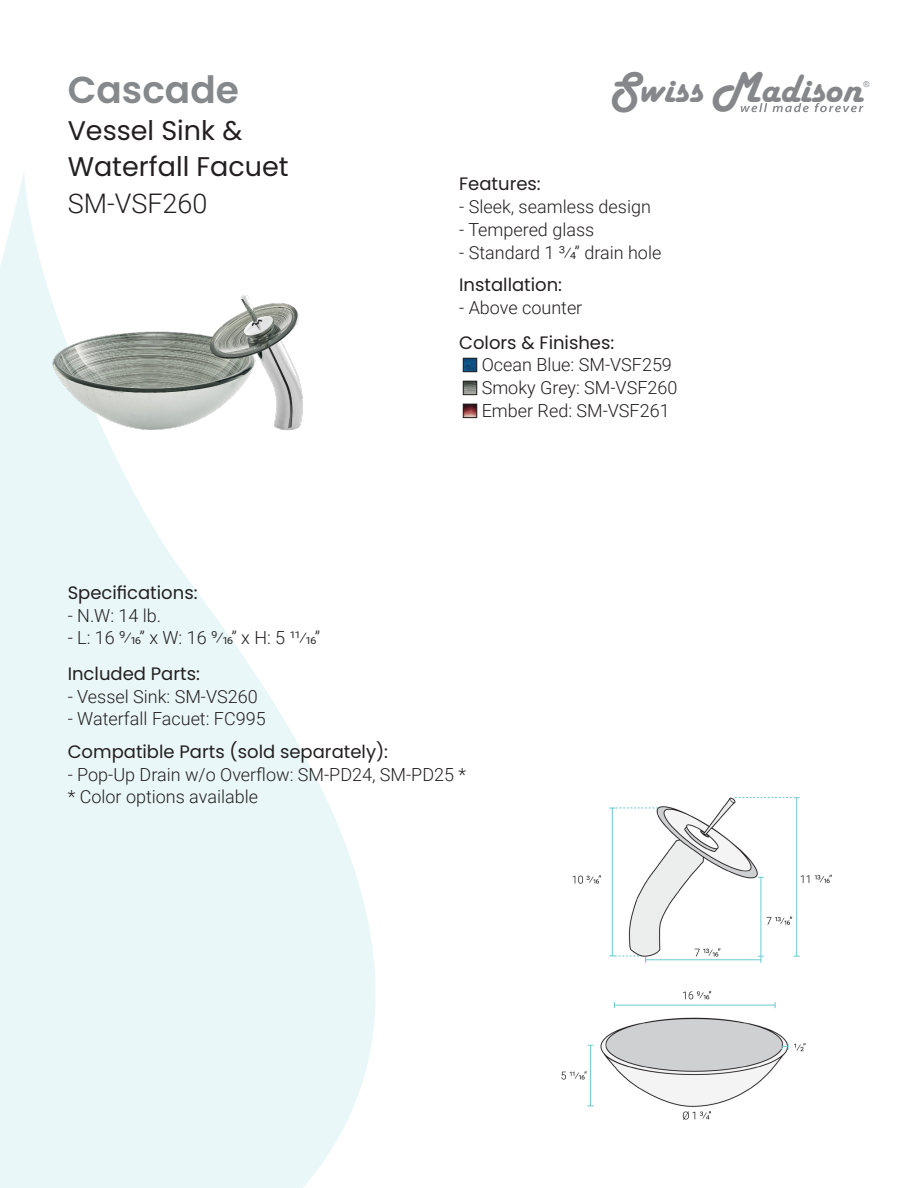
<style>
.page{position:relative;width:918px;height:1188px;background:#fff}
.page>*{position:absolute;margin:0;border:0;box-sizing:border-box;transform-origin:0 0}
.t1{font:41.1px "Harlow Solid";color:#85878a}
.t2{font:600 37.5px "Poppins";color:#85898c}
.t3{font:27px "Poppins";color:#231f20}
.t4{font:300 27px "Roboto";color:#231f20}
.t5{font:300 18px "Roboto";color:#231f20}
.t6{font:18px "Poppins";color:#231f20}
.t7{font:8.1px "Arial";color:#85878a}
.s1{font-size:45px}
</style>
<div class="page">
<svg style="left:0;top:173px;width:376px;height:1015px;fill:#eaf7f8"></svg>
<svg style="left:741px;top:103px;width:122px;height:9px"></svg>
<img style="left:561px;top:797px;width:271px;height:323px">
<img style="left:465px;top:360px;width:10px;height:10px">
<div style="left:463px;top:358px;width:14px;height:14px;border:1px solid #231f20"></div>
<img style="left:47px;top:223px;width:264px;height:298px">
<img style="left:465px;top:383px;width:10px;height:10px">
<div style="left:463px;top:381px;width:14px;height:14px;border:1px solid #231f20"></div>
<img style="left:465px;top:406px;width:10px;height:10px">
<div style="left:463px;top:404px;width:14px;height:14px;border:1px solid #231f20"></div>
<p class="t2" style="left:68px;top:68px;width:173px">Cascade</p>
<p class="t3" style="left:68px;top:114px;width:176px">Vessel Sink &amp;</p>
<p class="t3" style="left:68px;top:151px;width:222px">Waterfall Facuet</p>
<p class="t4" style="left:68px;top:184px;width:141px">SM-VSF260</p>
<p class="t6" style="left:68px;top:582px;width:131px">Specifications:</p>
<p class="t5" style="left:68px;top:603px;width:95px">- N.W: 14 lb.</p>
<p class="t5" style="left:68px;top:625px;width:254px">- L: 16 9/16” x W: 16 9/16” x H: 5 11/16”</p>
<p class="t6" style="left:68px;top:663px;width:134px">Included Parts:</p>
<p class="t5" style="left:68px;top:684px;width:192px">- Vessel Sink: SM-VS260</p>
<p class="t5" style="left:68px;top:706px;width:199px">- Waterfall Facuet: FC995</p>
<p class="t1" style="left:610px;top:66px;width:254px"><span class="s1">S</span>wiss <span class="s1">M</span>adison</p>
<p class="t7" style="left:864px;top:79px;width:8px">®</p>
<p class="t6" style="left:459px;top:174px;width:83px">Features:</p>
<p class="t5" style="left:459px;top:194px;width:193px">- Sleek, seamless design</p>
<p class="t5" style="left:459px;top:217px;width:137px">- Tempered glass</p>
<p class="t5" style="left:459px;top:240px;width:204px">- Standard 1 3/4” drain hole</p>
<p class="t6" style="left:459px;top:274px;width:104px">Installation:</p>
<p class="t5" style="left:459px;top:295px;width:125px">- Above counter</p>
<p class="t6" style="left:459px;top:332px;width:157px">Colors &amp; Finishes:</p>
<p class="t5" style="left:482px;top:352px;width:192px">Ocean Blue: SM-VSF259</p>
<p class="t5" style="left:482px;top:375px;width:197px">Smoky Grey: SM-VSF260</p>
<p class="t5" style="left:482px;top:398px;width:189px">Ember Red: SM-VSF261</p>
<p class="t6" style="left:68px;top:741px;width:322px">Compatible Parts (sold separately):</p>
<p class="t5" style="left:68px;top:762px;width:400px">- Pop-Up Drain w/o Overflow: SM-PD24, SM-PD25 *</p>
<p class="t5" style="left:68px;top:784px;width:192px">* Color options available</p>
</div>
